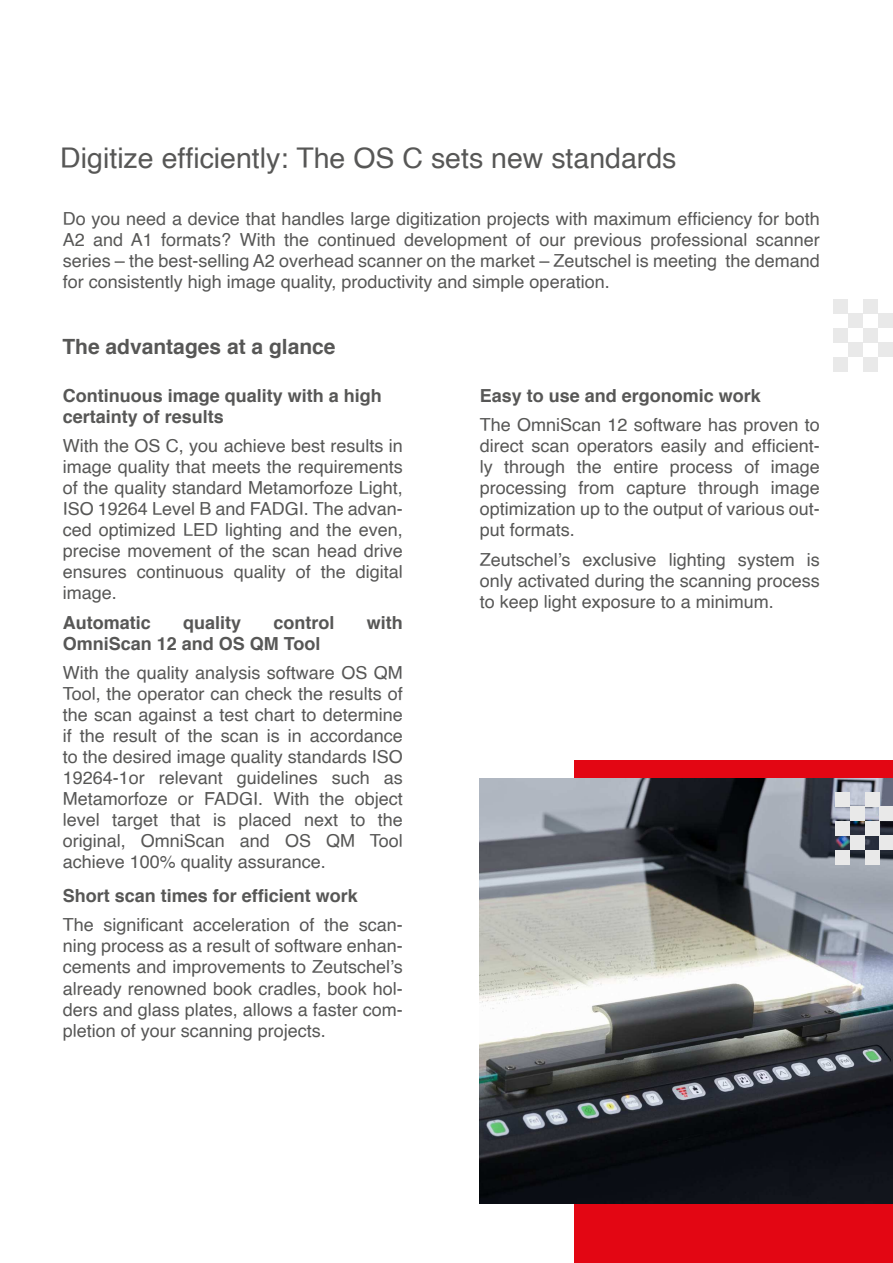
<style>
.page{position:relative;width:893px;height:1263px;background:#fff}
.page>*{position:absolute;margin:0;border:0;box-sizing:border-box;transform-origin:0 0}
.t1{font:28.5px "Helvetica";color:#575756}
.t2{font:700 21px "Helvetica";color:#575756}
.t3{font:18px/21px "Helvetica";color:#575756;text-align:justify}
.t4{font:700 18px/21px "Helvetica";color:#575756}
</style>
<div class="page">
<div style="left:574px;top:760px;width:319px;height:503px;background:#e30613"></div>
<div style="left:848px;top:342px;width:15px;height:15px;background:#e9e9e9"></div>
<div style="left:863px;top:328px;width:15px;height:14px;background:#e9e9e9"></div>
<div style="left:878px;top:342px;width:15px;height:15px;background:#e9e9e9"></div>
<div style="left:863px;top:357px;width:15px;height:14px;background:#e9e9e9"></div>
<div style="left:833px;top:328px;width:15px;height:14px;background:#e9e9e9"></div>
<div style="left:833px;top:357px;width:15px;height:15px;background:#e9e9e9"></div>
<div style="left:848px;top:313px;width:15px;height:15px;background:#e9e9e9"></div>
<div style="left:863px;top:299px;width:15px;height:15px;background:#e9e9e9"></div>
<div style="left:878px;top:313px;width:15px;height:15px;background:#e9e9e9"></div>
<div style="left:833px;top:299px;width:15px;height:15px;background:#e9e9e9"></div>
<img style="left:480px;top:778px;width:413px;height:425px">
<div style="left:850px;top:835px;width:14px;height:15px;background:#e9e9e9"></div>
<div style="left:865px;top:821px;width:14px;height:14px;background:#e9e9e9"></div>
<div style="left:880px;top:835px;width:13px;height:15px;background:#e9e9e9"></div>
<div style="left:865px;top:850px;width:14px;height:14px;background:#e9e9e9"></div>
<div style="left:835px;top:821px;width:15px;height:14px;background:#e9e9e9"></div>
<div style="left:835px;top:850px;width:15px;height:15px;background:#e9e9e9"></div>
<div style="left:850px;top:806px;width:15px;height:15px;background:#e9e9e9"></div>
<div style="left:865px;top:792px;width:15px;height:15px;background:#e9e9e9"></div>
<div style="left:880px;top:806px;width:13px;height:15px;background:#e9e9e9"></div>
<div style="left:835px;top:792px;width:15px;height:15px;background:#e9e9e9"></div>
<h1 class="t1" style="left:60px;top:136px;width:618px">Digitize efficiently: The OS C sets new standards</h1>
<p class="t3" style="left:63px;top:209px;width:759px">Do you need a device that handles large digitization projects with maximum efficiency for both A2 and A1 formats? With the continued development of our previous professional scanner series – the best-selling A2 overhead scanner on the market – Zeutschel is meeting the demand for consistently high image quality, productivity and simple operation.</p>
<p class="t2" style="left:62px;top:338px;width:275px">The advantages at a glance</p>
<p class="t4" style="left:63px;top:386px;width:321px">Continuous image quality with a high certainty of results</p>
<p class="t3" style="left:63px;top:437px;width:342px">With the OS C, you achieve best results in image quality that meets the requirements of the quality standard Metamorfoze Light, ISO 19264 Level B and FADGI. The advan&shy;ced optimized LED lighting and the even, precise movement of the scan head drive ensures continuous quality of the digital image.</p>
<p class="t4" style="left:63px;top:613px;width:90px">Automatic</p>
<p class="t4" style="left:183px;top:613px;width:60px">quality</p>
<p class="t4" style="left:273px;top:613px;width:63px">control</p>
<p class="t4" style="left:367px;top:613px;width:37px">with</p>
<p class="t4" style="left:63px;top:634px;width:259px">OmniScan 12 and OS QM Tool</p>
<p class="t3" style="left:63px;top:664px;width:342px">With the quality analysis software OS QM Tool, the operator can check the results of the scan against a test chart to determine if the result of the scan is in accordance to the desired image quality standards ISO 19264-1or relevant guidelines such as Metamorfoze or FADGI. With the object level target that is placed next to the original, OmniScan and OS QM Tool achieve 100% quality assurance.</p>
<p class="t4" style="left:63px;top:885px;width:297px">Short scan times for efficient work</p>
<p class="t3" style="left:63px;top:915px;width:342px">The significant acceleration of the scan&shy;ning process as a result of software enhan&shy;cements and improvements to Zeutschel’s already renowned book cradles, book hol&shy;ders and glass plates, allows a faster com&shy;pletion of your scanning projects.</p>
<p class="t4" style="left:480px;top:385px;width:283px">Easy to use and ergonomic work</p>
<p class="t3" style="left:480px;top:416px;width:342px">The OmniScan 12 software has proven to direct scan operators easily and efficient&shy;ly through the entire process of image processing from capture through image optimization up to the output of various out&shy;put formats.</p>
<p class="t3" style="left:480px;top:550px;width:342px">Zeutschel’s exclusive lighting system is only activated during the scanning process to keep light exposure to a minimum.</p>
</div>
